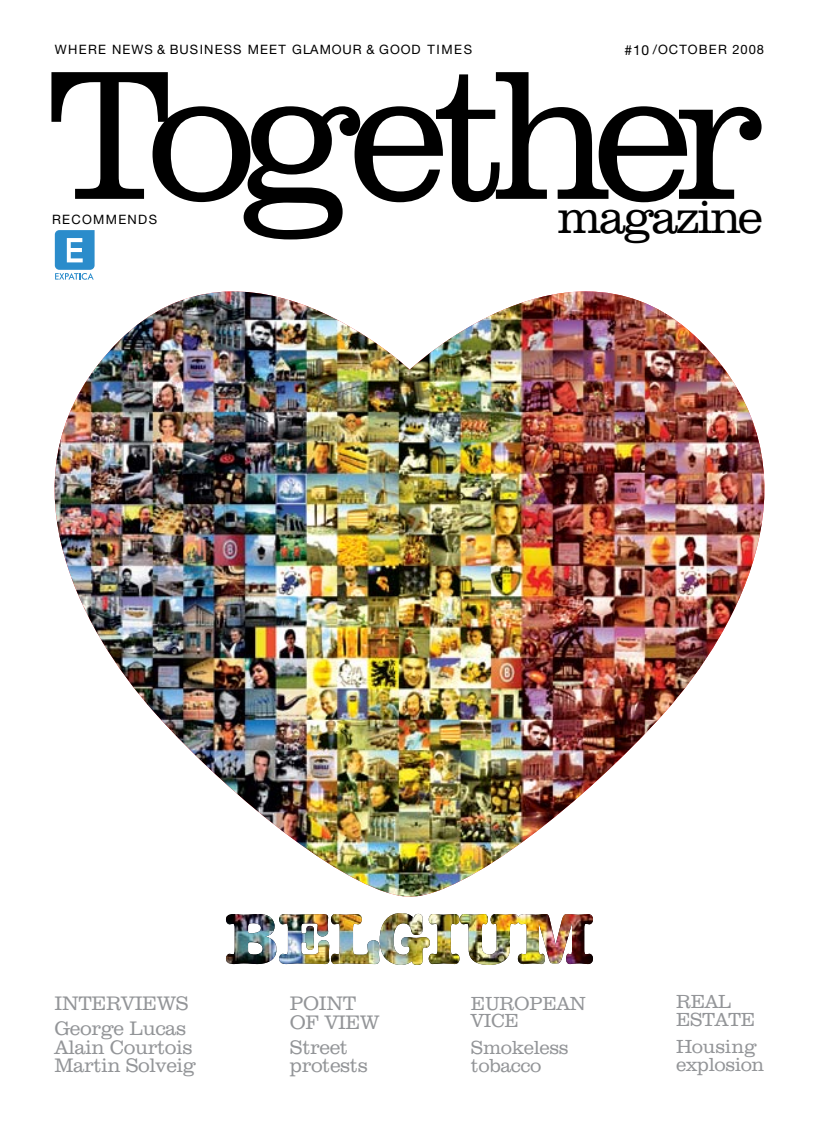
<style>
.page{position:relative;width:819px;height:1141px;background:#fff}
.page>*{position:absolute;margin:0;border:0;box-sizing:border-box;transform-origin:0 0}
.t1{font:300 188.83px "Clarendon BT";letter-spacing:-.1em;color:#000}
.t2{font:300 47.6px "Clarendon BT";letter-spacing:-.055em;color:#000}
.t3{font:300 20.12px/18.4px "Clarendon BT";letter-spacing:-.02em;color:#939598}
.t4{font:300 19.43px/17.8px "Clarendon BT";letter-spacing:-.02em;color:#939598}
.t5{font:12.95px "Helvetica Neue";letter-spacing:.08em;color:#000}
.s1{font-size:13.83px}
</style>
<div class="page">
<img style="left:54px;top:291px;width:711px;height:606px">
<svg style="left:55px;top:230px;width:40px;height:50px"></svg>
<img style="left:226px;top:914px;width:153px;height:51px">
<img style="left:379px;top:913px;width:214px;height:52px">
<p class="t5" style="left:55px;top:42px;width:418px">WHERE NEWS &amp; BUSINESS MEET GLAMOUR &amp; GOOD TIMES</p>
<p class="t5" style="left:624px;top:42px;width:141px"><span class="s1">#10</span> /OCTOBER 2008</p>
<h1 class="t1" style="left:46px;top:20px;width:719px">Together</h1>
<h2 class="t2" style="left:557px;top:188px;width:207px">magazine</h2>
<p class="t5" style="left:52px;top:211px;width:22px">RECOMM</p>
<p class="t5" style="left:118px;top:211px;width:20px">ENDS</p>
<p class="t3" style="left:55px;top:990px;width:135px;line-height:25.4px">INTERVIEWS<br>George Lucas</p>
<p class="t3" style="left:55px;top:1038px;width:143px">Alain Courtois<br>Martin Solveig</p>
<p class="t3" style="left:290px;top:994px;width:91px">POINT<br>OF VIEW</p>
<p class="t3" style="left:290px;top:1038px;width:79px">Street protests</p>
<p class="t4" style="left:471px;top:994px;width:116px">EUROPEAN<br>VICE</p>
<p class="t4" style="left:471px;top:1038px;width:99px">Smokeless tobacco</p>
<p class="t4" style="left:676px;top:992px;width:81px">REAL<br>ESTATE</p>
<p class="t4" style="left:676px;top:1037px;width:90px">Housing explosion</p>
</div>
